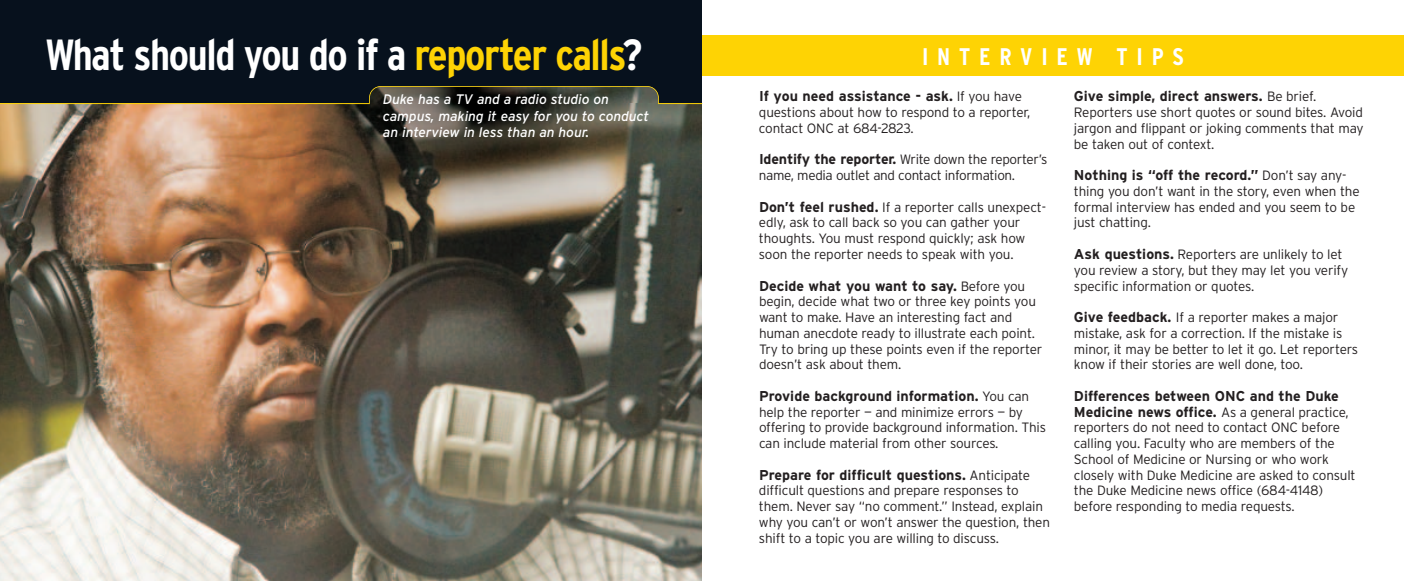
<style>
.page{position:relative;width:1404px;height:581px;background:#fff}
.page>*{position:absolute;margin:0;border:0;box-sizing:border-box;transform-origin:0 0}
.t1{font:700 condensed 43.5px "Interstate";letter-spacing:-.03em;color:#fff}
.t2{font:700 condensed 24px "Interstate";letter-spacing:.37em;color:#fff}
.t3{font:700 14.25px/15.8px "Interstate";color:#231f20}
.t4{font:italic 13.8px/16.5px "Interstate";letter-spacing:-.005em;color:#fff}
.t5{font:300 13.5px/15.8px "Interstate";letter-spacing:-.015em;color:#231f20}
.s1{color:#fed304}
.s2{font-weight:300;font-size:13.5px}
.s3{font-weight:700;font-size:14.25px}
</style>
<div class="page">
<div style="left:0;top:0;width:702px;height:108px;background:#07111d"></div>
<img style="left:370px;top:86px;width:288px;height:49px;border-radius:11px">
<div style="left:369px;top:86px;width:290px;height:49px;border:2px solid #fed304;border-radius:12px"></div>
<img style="left:0;top:104px;width:702px;height:476px">
<hr style="left:0;top:103px;width:370px;height:1px;background:#fed304">
<hr style="left:658px;top:103px;width:44px;height:1px;background:#fed304">
<div style="left:702px;top:36px;width:702px;height:40px;background:#fed304"></div>
<h1 class="t1" style="left:46px;top:38px;width:598px">What should you do if a <span class="s1">reporter calls</span>?</h1>
<p class="t4" style="left:383px;top:92px;width:268px">Duke has a TV and a radio studio on campus, making it easy for you to conduct an interview in less than an hour.</p>
<h2 class="t2" style="left:922px;top:47px;width:263px">INTERVIEW TIPS</h2>
<p class="t3" style="left:759px;top:90px;width:265px">If you need assistance - ask. <span class="s2">If you have</span></p>
<p class="t5" style="left:759px;top:106px;width:273px">questions about how to respond to a reporter, contact ONC at 684-2823.</p>
<p class="t5" style="left:759px;top:153px;width:290px"><span class="s3">Identify the reporter.</span> Write down the reporter’s name, media outlet and contact information.</p>
<p class="t5" style="left:759px;top:200px;width:289px"><span class="s3">Don’t feel rushed.</span> If a reporter calls unexpect&shy;edly, ask to call back so you can gather your thoughts. You must respond quickly; ask how soon the reporter needs to speak with you.</p>
<p class="t3" style="left:759px;top:279px;width:268px">Decide what you want to say. <span class="s2">Before you</span></p>
<p class="t5" style="left:759px;top:295px;width:285px">begin, decide what two or three key points you want to make. Have an interesting fact and human anecdote ready to illustrate each point.<br>Try to bring up these points even if the reporter doesn’t ask about them.</p>
<p class="t3" style="left:759px;top:389px;width:272px">Provide background information. <span class="s2">You can</span></p>
<p class="t5" style="left:759px;top:405px;width:289px">help the reporter — and minimize errors — by offering to provide background information. This can include material from other sources.</p>
<p class="t3" style="left:759px;top:468px;width:273px">Prepare for difficult questions. <span class="s2">Anticipate</span></p>
<p class="t5" style="left:759px;top:484px;width:293px">difficult questions and prepare responses to them. Never say “no comment.” Instead, explain why you can’t or won’t answer the question, then shift to a topic you are willing to discuss.</p>
<p class="t3" style="left:1074px;top:90px;width:244px">Give simple, direct answers. <span class="s2">Be brief.</span></p>
<p class="t5" style="left:1074px;top:106px;width:291px;text-align:justify">Reporters use short quotes or sound bites. Avoid jargon and flippant or joking comments that may be taken out of context.</p>
<p class="t3" style="left:1074px;top:168px;width:274px">Nothing is “off the record.” <span class="s2">Don’t say any-</span></p>
<p class="t5" style="left:1074px;top:184px;width:287px">thing you don’t want in the story, even when the formal interview has ended and you seem to be just chatting.</p>
<p class="t5" style="left:1074px;top:247px;width:276px"><span class="s3">Ask questions.</span> Reporters are unlikely to let you review a story, but they may let you verify specific information or quotes.</p>
<p class="t5" style="left:1074px;top:310px;width:286px"><span class="s3">Give feedback.</span> If a reporter makes a major mistake, ask for a correction. If the mistake is minor, it may be better to let it go. Let reporters know if their stories are well done, too.</p>
<p class="t3" style="left:1074px;top:389px;width:276px">Differences between ONC and the Duke<br>Medicine news office. <span class="s2">As a general practice,</span></p>
<p class="t5" style="left:1074px;top:421px;width:283px">reporters do not need to contact ONC before calling you. Faculty who are members of the School of Medicine or Nursing or who work closely with Duke Medicine are asked to consult the Duke Medicine news office (684-4148) before responding to media requests.</p>
</div>
